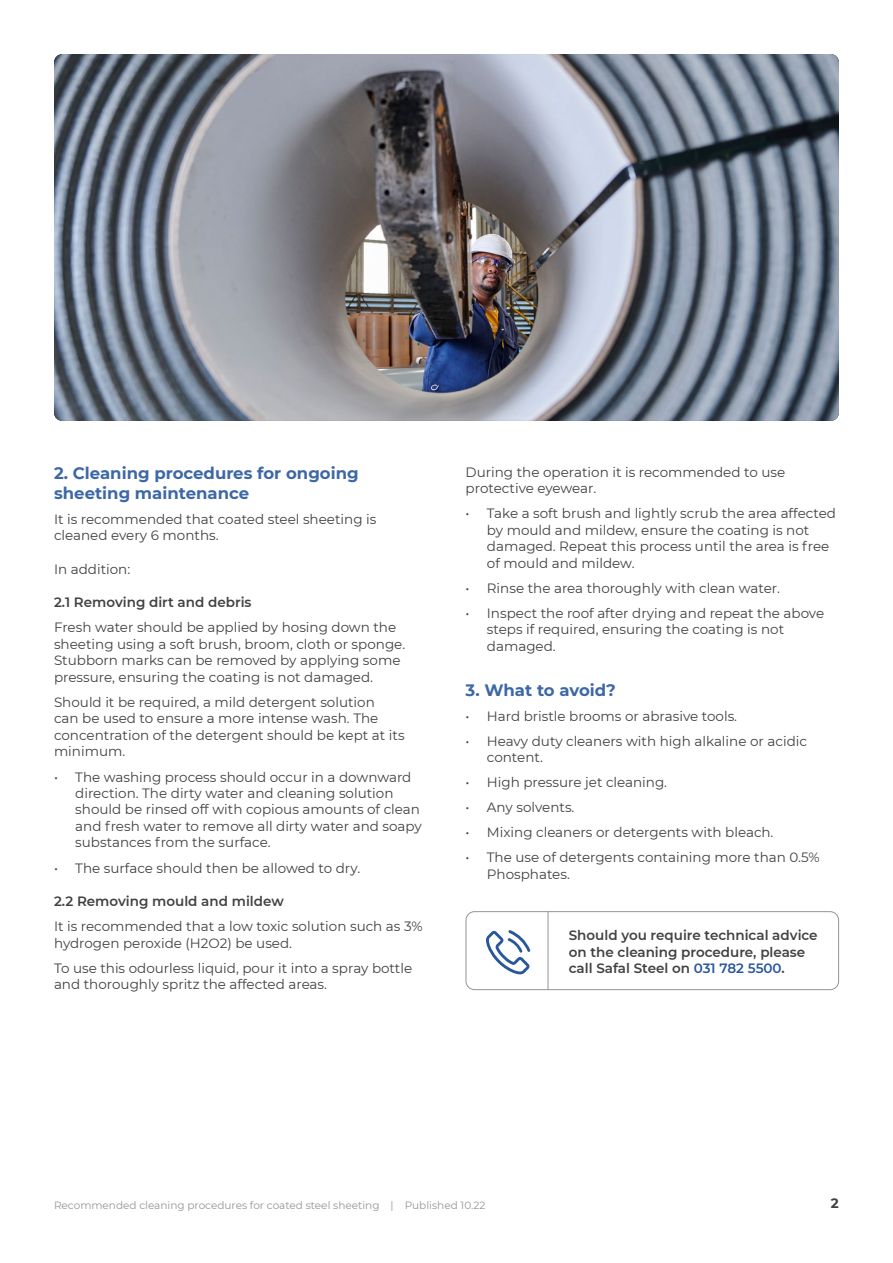
<style>
.page{position:relative;width:893px;height:1263px;background:#fff}
.page>*{position:absolute;margin:0;border:0;box-sizing:border-box;transform-origin:0 0}
.t1{font:700 16.5px/19.5px "Montserrat";color:#3d68a6}
.t2{font:13.5px/16.5px "Montserrat";color:#414042}
.t3{font:600 13.5px/16.5px "Montserrat";color:#414042}
.t4{font:700 13.5px "Montserrat";color:#414042}
.t5{font:10.5px "Montserrat";color:#939598}
.s1{color:#28579c}
</style>
<div class="page">
<div style="left:466px;top:911px;width:373px;height:79px;border:1px solid #939598;border-radius:9px"></div>
<svg style="left:486px;top:930px;width:44px;height:44px"></svg>
<hr style="left:548px;top:911px;width:1px;height:79px;background:#939598">
<img style="left:54px;top:54px;width:785px;height:367px">
<p class="t1" style="left:54px;top:463px;width:306px">2. Cleaning procedures for ongoing sheeting maintenance</p>
<p class="t2" style="left:54px;top:510px;width:324px">It is recommended that coated steel sheeting is cleaned every 6 months.</p>
<p class="t2" style="left:54px;top:560px;width:78px">In addition:</p>
<p class="t3" style="left:54px;top:594px;width:199px">2.1 Removing dirt and debris</p>
<p class="t2" style="left:54px;top:619px;width:353px">Fresh water should be applied by hosing down the sheeting using a soft brush, broom, cloth or sponge.<br>Stubborn marks can be removed by applying some pressure, ensuring the coating is not damaged.</p>
<p class="t2" style="left:54px;top:693px;width:352px">Should it be required, a mild detergent solution<br>can be used to ensure a more intense wash. The concentration of the detergent should be kept at its minimum.</p>
<p class="t2" style="left:75px;top:768px;width:348px;text-indent:-21px">• The washing process should occur in a downward direction. The dirty water and cleaning solution should be rinsed off with copious amounts of clean and fresh water to remove all dirty water and soapy substances from the surface.</p>
<p class="t2" style="left:54px;top:859px;width:308px">• The surface should then be allowed to dry.</p>
<p class="t3" style="left:54px;top:892px;width:231px">2.2 Removing mould and mildew</p>
<p class="t2" style="left:54px;top:917px;width:370px">It is recommended that a low toxic solution such as 3% hydrogen peroxide (H2O2) be used.</p>
<p class="t2" style="left:54px;top:959px;width:360px">To use this odourless liquid, pour it into a spray bottle and thoroughly spritz the affected areas.</p>
<p class="t2" style="left:466px;top:463px;width:321px">During the operation it is recommended to use protective eyewear.</p>
<p class="t2" style="left:487px;top:504px;width:351px;text-indent:-21px">• Take a soft brush and lightly scrub the area affected by mould and mildew, ensure the coating is not damaged. Repeat this process until the area is free of mould and mildew.</p>
<p class="t2" style="left:466px;top:579px;width:316px">• Rinse the area thoroughly with clean water.</p>
<p class="t2" style="left:487px;top:604px;width:339px;text-indent:-21px">• Inspect the roof after drying and repeat the above steps if required, ensuring the coating is not damaged.</p>
<p class="t1" style="left:466px;top:679px;width:152px">3. What to avoid?</p>
<p class="t2" style="left:466px;top:707px;width:273px">• Hard bristle brooms or abrasive tools.</p>
<p class="t2" style="left:487px;top:732px;width:322px;text-indent:-21px">• Heavy duty cleaners with high alkaline or acidic content.</p>
<p class="t2" style="left:466px;top:773px;width:203px">• High pressure jet cleaning.</p>
<p class="t2" style="left:466px;top:799px;width:110px">• Any solvents.</p>
<p class="t2" style="left:466px;top:824px;width:309px">• Mixing cleaners or detergents with bleach.</p>
<p class="t2" style="left:487px;top:849px;width:334px;text-indent:-21px">• The use of detergents containing more than 0.5%<br>Phosphates.</p>
<p class="t3" style="left:569px;top:927px;width:250px">Should you require technical advice on the cleaning procedure, please call Safal Steel on <span class="s1">031 782 5500</span>.</p>
<p class="t5" style="left:54px;top:1198px;width:433px">Recommended cleaning procedures for coated steel sheeting | Published 10.22</p>
<p class="t4" style="left:831px;top:1194px;width:9px">2</p>
</div>
